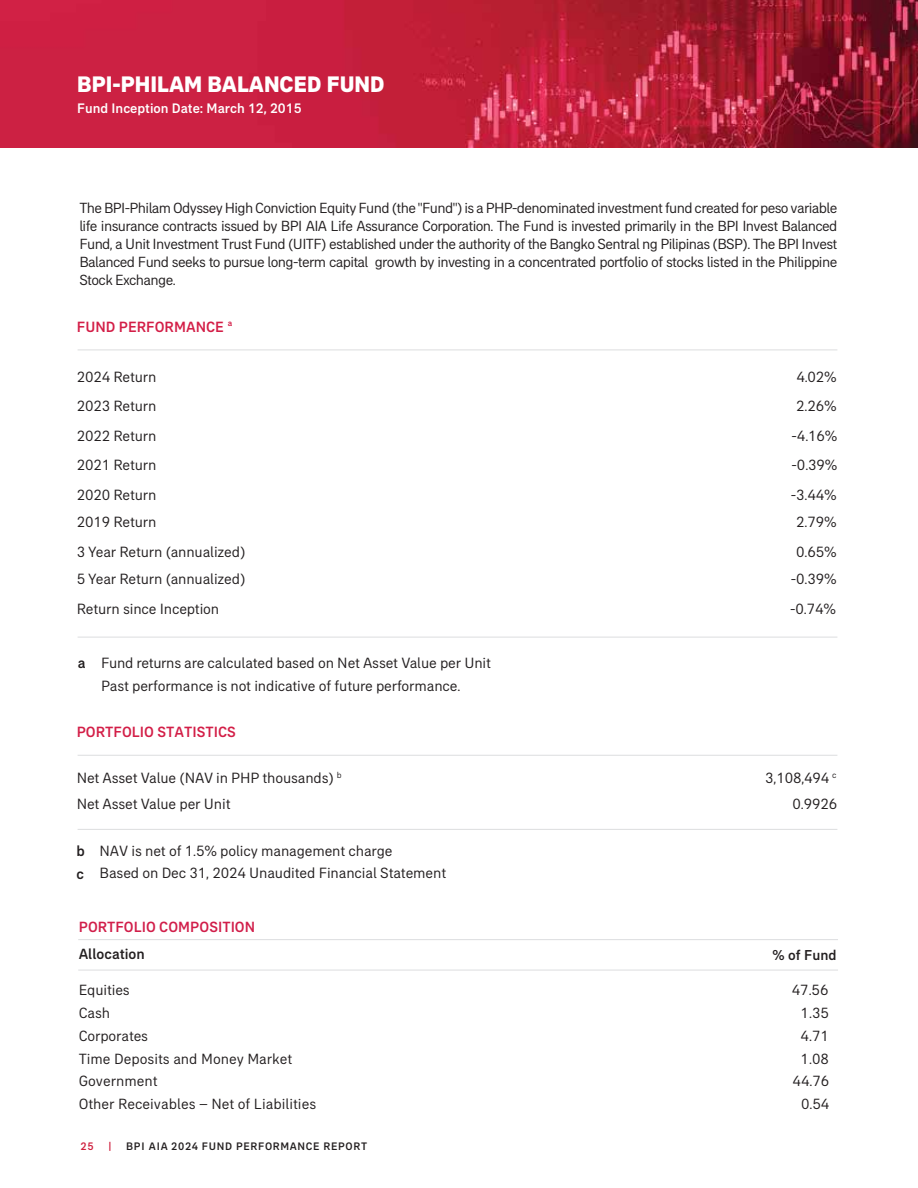
<style>
.page{position:relative;width:918px;height:1188px;background:#fff}
.page>*{position:absolute;margin:0;border:0;box-sizing:border-box;transform-origin:0 0}
.t1{font:800 22.95px "AIA Everest";color:#fff}
.t2{font:15.15px/29.4px "AIA Everest";letter-spacing:-.01em;color:#231f20}
.t3{font:500 15.15px "AIA Everest";color:#d31e47}
.t4{font:500 15.15px "AIA Everest";color:#d11e4a}
.t5{font:500 15.15px/22.5px "AIA Everest";color:#231f20}
.t6{font:15px/18px "AIA Everest";letter-spacing:-.04em;color:#231f20;text-align:justify}
.t7{font:500 14.7px "AIA Everest";color:#231f20}
.t8{font:500 14.1px "AIA Everest";color:#fff}
.t9{font:500 11.1px "AIA Everest";letter-spacing:.06em;color:#231f20}
.t10{font:500 11.1px "AIA Everest";color:#cf1f3d}
</style>
<div class="page">
<img style="left:0;top:0;width:918px;height:148px">
<hr style="left:78px;top:350px;width:759px;height:1px;background:#dcdddf">
<hr style="left:78px;top:637px;width:759px;height:1px;background:#dcdddf">
<hr style="left:78px;top:755px;width:759px;height:1px;background:#dcdddf">
<hr style="left:78px;top:829px;width:759px;height:1px;background:#dcdddf">
<hr style="left:78px;top:939px;width:760px;height:1px;background:#dcdddf">
<hr style="left:78px;top:970px;width:760px;height:1px;background:#dcdddf">
<h1 class="t1" style="left:77px;top:70px;width:309px">BPI-PHILAM BALANCED FUND</h1>
<p class="t8" style="left:77px;top:100px;width:226px">Fund Inception Date: March 12, 2015</p>
<p class="t6" style="left:79px;top:199px;width:760px">The BPI-Philam Odyssey High Conviction Equity Fund (the "Fund") is a PHP-denominated investment fund created for peso variable life insurance contracts issued by BPI AIA Life Assurance Corporation. The Fund is invested primarily in the BPI Invest Balanced Fund, a Unit Investment Trust Fund (UITF) established under the authority of the Bangko Sentral ng Pilipinas (BSP). The BPI Invest Balanced Fund seeks to pursue long-term capital growth by investing in a concentrated portfolio of stocks listed in the Philippine Stock Exchange.</p>
<p class="t3" style="left:77px;top:318px;width:157px">FUND PERFORMANCE <sup>a</sup></p>
<p class="t2" style="left:77px;top:362px;width:81px;text-align:justify">2024 Return 2023 Return 2022 Return 2021 Return 2020 Return</p>
<p class="t2" style="left:77px;top:506px;width:170px;line-height:29.8px">2019 Return<br>3 Year Return (annualized)</p>
<p class="t2" style="left:77px;top:564px;width:170px">5 Year Return (annualized)<br>Return since Inception</p>
<p class="t5" style="left:78px;top:652px;width:9px">a</p>
<p class="t2" style="left:101px;top:652px;width:391px;line-height:22.2px">Fund returns are calculated based on Net Asset Value per Unit<br>Past performance is not indicative of future performance.</p>
<p class="t3" style="left:77px;top:723px;width:161px">PORTFOLIO STATISTICS</p>
<p class="t2" style="left:77px;top:764px;width:266px;line-height:26.4px">Net Asset Value (NAV in PHP thousands) <sup>b<br></sup>Net Asset Value per Unit</p>
<p class="t5" style="left:76px;top:839px;width:10px">b c</p>
<p class="t2" style="left:100px;top:840px;width:348px;line-height:22.2px">NAV is net of 1.5% policy management charge<br>Based on Dec 31, 2024 Unaudited Financial Statement</p>
<p class="t4" style="left:79px;top:919px;width:178px">PORTFOLIO COMPOSITION</p>
<p class="t5" style="left:79px;top:943px;width:68px">Allocation</p>
<p class="t2" style="left:791px;top:362px;width:48px;text-align:center">4.02%<br>2.26% -4.16% -0.39% -3.44%</p>
<p class="t2" style="left:796px;top:506px;width:42px;line-height:29.8px">2.79%<br>0.65%</p>
<p class="t2" style="left:790px;top:564px;width:48px">-0.39% -0.74%</p>
<p class="t2" style="left:765px;top:765px;width:74px;line-height:26.4px;text-align:right">3,108,494 <sup>c<br></sup>0.9926</p>
<p class="t7" style="left:773px;top:947px;width:65px">% of Fund</p>
<p class="t2" style="left:79px;top:975px;width:53px">Equities</p>
<p class="t2" style="left:792px;top:975px;width:38px">47.56</p>
<p class="t2" style="left:79px;top:1021px;width:71px">Corporates</p>
<p class="t2" style="left:801px;top:1021px;width:30px">4.71</p>
<p class="t2" style="left:79px;top:1043px;width:215px">Time Deposits and Money Market</p>
<p class="t2" style="left:801px;top:1043px;width:30px">1.08</p>
<p class="t2" style="left:79px;top:1066px;width:81px">Government</p>
<p class="t2" style="left:793px;top:1066px;width:38px">44.76</p>
<p class="t2" style="left:79px;top:1089px;width:239px">Other Receivables – Net of Liabilities</p>
<p class="t2" style="left:801px;top:1089px;width:30px">0.54</p>
<p class="t2" style="left:79px;top:998px;width:33px">Cash</p>
<p class="t2" style="left:801px;top:998px;width:30px">1.35</p>
<p class="t10" style="left:81px;top:1140px;width:15px">25</p>
<p class="t10" style="left:108px;top:1140px;width:5px">|</p>
<p class="t9" style="left:126px;top:1140px;width:242px">BPI AIA 2024 FUND PERFORMANCE REPORT</p>
</div>
